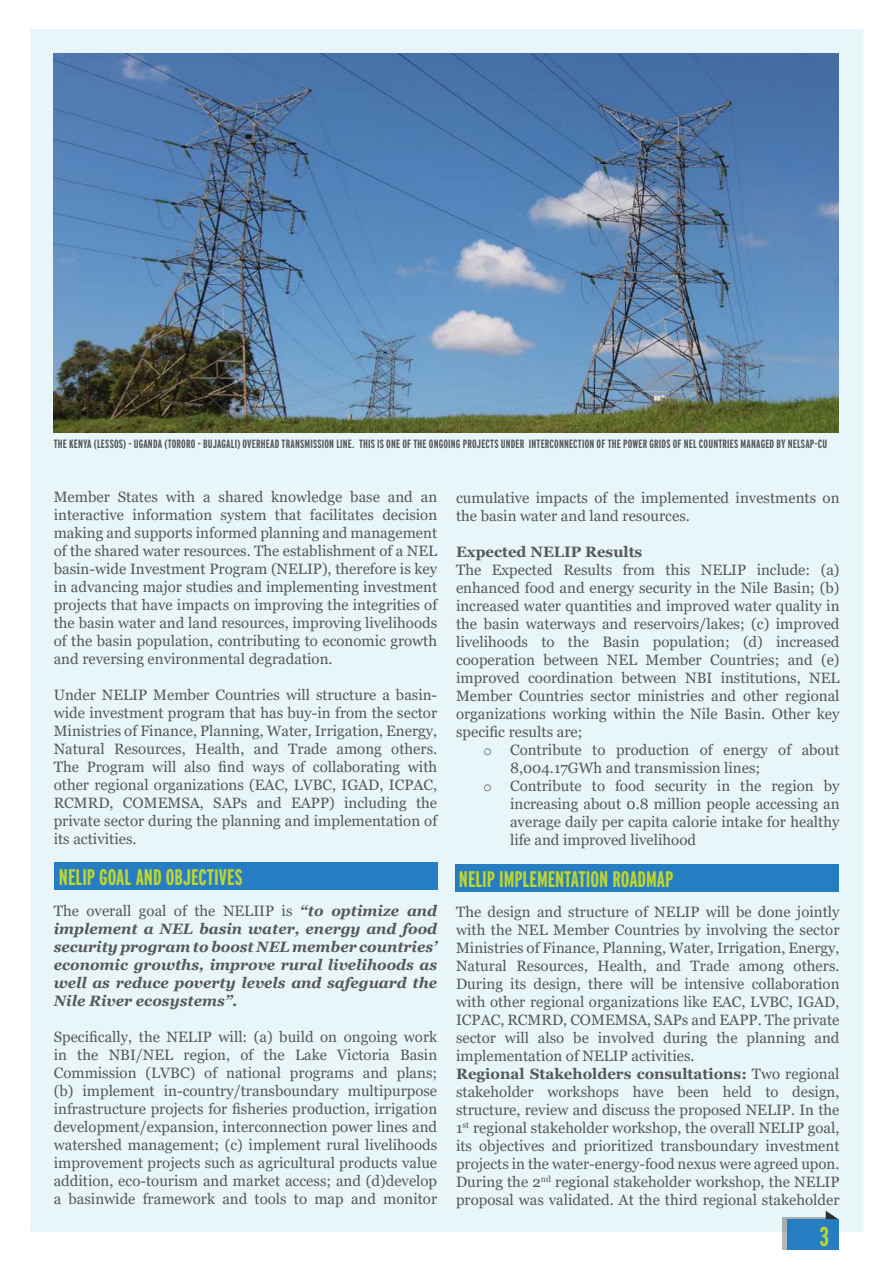
<style>
.page{position:relative;width:893px;height:1263px;background:#fff}
.page>*{position:absolute;margin:0;border:0;box-sizing:border-box;transform-origin:0 0}
.t1{font:700 extra-condensed 27px "Interstate";color:#bed630}
.t2{font:700 extra-condensed 22.5px "Interstate";letter-spacing:-.005em;color:#bed630}
.t3{font:15px/18px "Georgia";color:#57585a;text-align:justify}
.t4{font:italic 700 15px/18px "Georgia";color:#57585a;text-align:justify}
.t5{font:700 15px "Georgia";color:#57585a}
.t6{font:700 extra-condensed 12px "Interstate";letter-spacing:.015em;color:#57585a}
.s1{font-family:"Courier New"}
.s2{font-weight:400;font-style:normal}
.s3{font-weight:700}
</style>
<div class="page">
<div style="left:29px;top:27px;width:836px;height:1206px;background:#e8f6f9;border:2px solid #fff"></div>
<div style="left:782px;top:1217px;width:47px;height:32px;background:linear-gradient(to bottom,#a2aeb2,#bab9b8)"></div>
<div style="left:787px;top:1219px;width:51px;height:30px;background:#277dc1"></div>
<svg style="left:826px;top:1211px;width:12px;height:8px"></svg>
<img style="left:54px;top:53px;width:784px;height:379px">
<div style="left:54px;top:862px;width:384px;height:27px;background:#277dc1"></div>
<div style="left:455px;top:864px;width:384px;height:27px;background:#277dc1"></div>
<p class="t6" style="left:54px;top:437px;width:775px">THE KENYA (LESSOS) - UGANDA (TORORO - BUJAGALI) OVERHEAD TRANSMISSION LINE. THIS IS ONE OF THE ONGOING PROJECTS UNDER INTERCONNECTION OF THE POWER GRIDS OF NEL COUNTRIES MANAGED BY NELSAP-CU</p>
<p class="t3" style="left:54px;top:488px;width:385px">Member States with a shared knowledge base and an interactive information system that facilitates decision making and supports informed planning and management of the shared water resources. The establishment of a NEL basin-wide Investment Program (NELIP), therefore is key in advancing major studies and implementing investment projects that have impacts on improving the integrities of the basin water and land resources, improving livelihoods of the basin population, contributing to economic growth and reversing environmental degradation.</p>
<p class="t3" style="left:54px;top:686px;width:385px">Under NELIP Member Countries will structure a basin&shy;wide investment program that has buy-in from the sector Ministries of Finance, Planning, Water, Irrigation, Energy, Natural Resources, Health, and Trade among others.<br>The Program will also find ways of collaborating with other regional organizations (EAC, LVBC, IGAD, ICPAC, RCMRD, COMEMSA, SAPs and EAPP) including the private sector during the planning and implementation of its activities.</p>
<p class="t3" style="left:456px;top:489px;width:385px">cumulative impacts of the implemented investments on the basin water and land resources.</p>
<p class="t5" style="left:456px;top:542px;width:188px">Expected NELIP Results</p>
<p class="t3" style="left:456px;top:561px;width:385px">The Expected Results from this NELIP include: (a) enhanced food and energy security in the Nile Basin; (b) increased water quantities and improved water quality in the basin waterways and reservoirs/lakes; (c) improved livelihoods to the Basin population; (d) increased cooperation between NEL Member Countries; and (e) improved coordination between NBI institutions, NEL Member Countries sector ministries and other regional organizations working within the Nile Basin. Other key specific results are;</p>
<p class="t3" style="left:483px;top:741px;width:358px"><span class="s1">o</span> Contribute to production of energy of about</p>
<p class="t3" style="left:510px;top:759px;width:252px">8,004.17GWh and transmission lines;</p>
<p class="t3" style="left:483px;top:777px;width:358px"><span class="s1">o</span> Contribute to food security in the region by</p>
<p class="t3" style="left:510px;top:795px;width:331px">increasing about 0.8 million people accessing an</p>
<p class="t3" style="left:510px;top:813px;width:331px">average daily per capita calorie intake for healthy</p>
<p class="t3" style="left:510px;top:831px;width:187px">life and improved livelihood</p>
<h2 class="t2" style="left:59px;top:865px;width:185px">NELIP GOAL AND OBJECTIVES</h2>
<h2 class="t2" style="left:459px;top:867px;width:216px">NELIP IMPLEMENTATION ROADMAP</h2>
<p class="t4" style="left:54px;top:902px;width:385px"><span class="s2">The overall goal of the NELIIP is</span> “to optimize and implement a NEL basin water, energy and food security program to boost NEL member countries’ economic growths, improve rural livelihoods as well as reduce poverty levels and safeguard the Nile River ecosystems”.</p>
<p class="t3" style="left:54px;top:1028px;width:385px">Specifically, the NELIP will: (a) build on ongoing work in the NBI/NEL region, of the Lake Victoria Basin Commission (LVBC) of national programs and plans; (b) implement in-country/transboundary multipurpose infrastructure projects for fisheries production, irrigation development/expansion, interconnection power lines and watershed management; (c) implement rural livelihoods improvement projects such as agricultural products value addition, eco-tourism and market access; and (d)develop a basinwide framework and tools to map and monitor</p>
<p class="t3" style="left:456px;top:903px;width:385px;text-align:left">The design and structure of NELIP will be done jointly with the NEL Member Countries by involving the sector Ministries of Finance, Planning, Water, Irrigation, Energy, Natural Resources, Health, and Trade among others.<br>During its design, there will be intensive collaboration with other regional organizations like EAC, LVBC, IGAD, ICPAC, RCMRD, COMEMSA, SAPs and EAPP. The private sector will also be involved during the planning and implementation of NELIP activities.<br><span class="s3">Regional Stakeholders consultations:</span> Two regional stakeholder workshops have been held to design, structure, review and discuss the proposed NELIP. In the 1<sup>st</sup> regional stakeholder workshop, the overall NELIP goal, its objectives and prioritized transboundary investment projects in the water-energy-food nexus were agreed upon.<br>During the 2<sup>nd</sup> regional stakeholder workshop, the NELIP proposal was validated. At the third regional stakeholder</p>
<h1 class="t1" style="left:819px;top:1222px;width:11px">3</h1>
</div>
